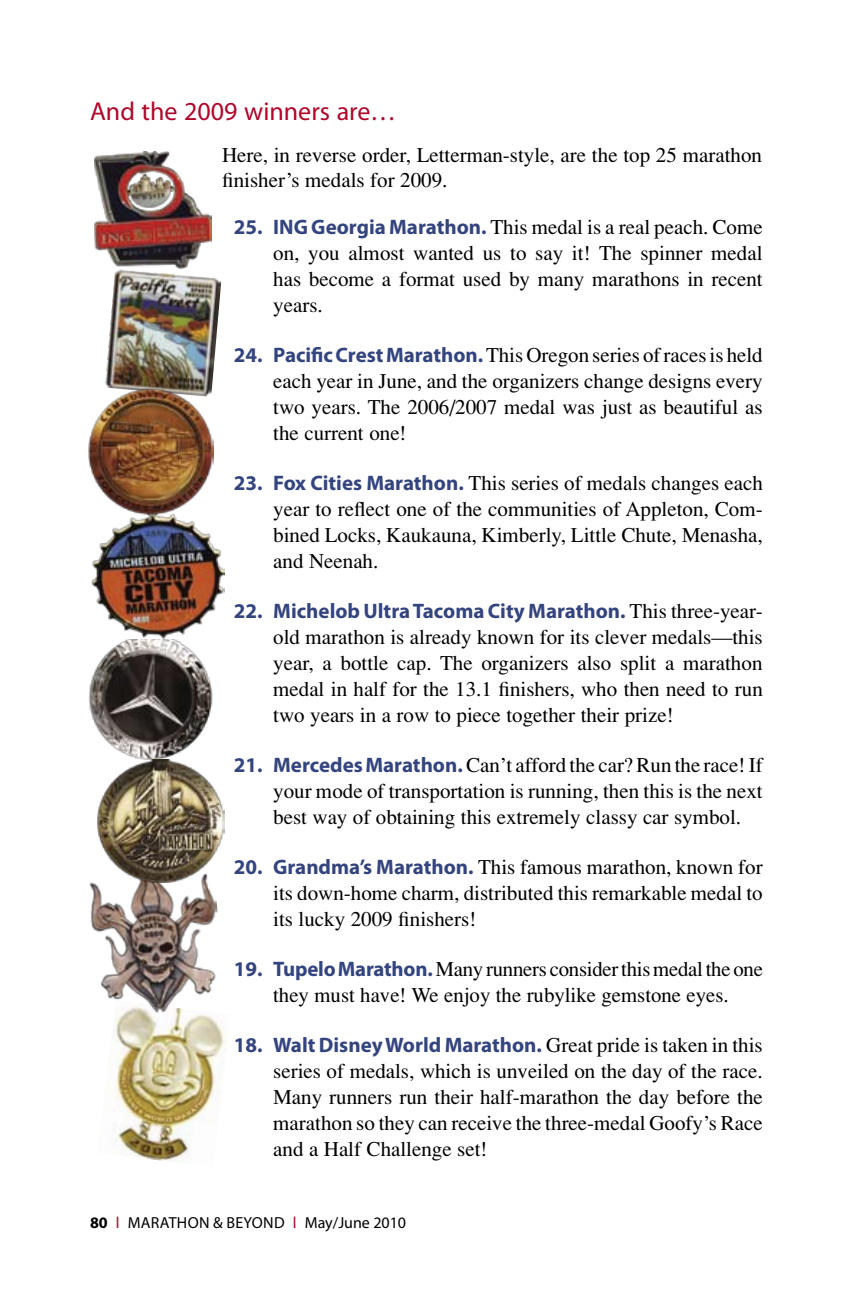
<style>
.page{position:relative;width:864px;height:1296px;background:#fff}
.page>*{position:absolute;margin:0;border:0;box-sizing:border-box;transform-origin:0 0}
.t1{font:26px "Myriad Pro";color:#b0062a}
.t2{font:21px/26px "Times";color:#000;text-align:justify}
.t3{font:700 21px "Myriad Pro";color:#33447e}
.t4{font:16px "Myriad Pro";letter-spacing:.01em;color:#000}
.s1{font-family:"Myriad Pro";font-weight:700;color:#33447e}
.s2{font-family:"Times";font-weight:400;color:#000}
.s3{font-weight:700}
.s4{color:#b0062a}
</style>
<div class="page">
<img style="left:107px;top:1018px;width:119px;height:145px">
<img style="left:91px;top:516px;width:134px;height:124px">
<img style="left:89px;top:882px;width:129px;height:136px">
<img style="left:94px;top:152px;width:118px;height:116px">
<img style="left:105px;top:269px;width:117px;height:116px">
<img style="left:88px;top:385px;width:125px;height:131px">
<img style="left:89px;top:640px;width:124px;height:119px">
<img style="left:97px;top:759px;width:127px;height:124px">
<p class="t1" style="left:90px;top:97px;width:308px">And the 2009 winners are…</p>
<p class="t2" style="left:222px;top:141px;width:542px">Here, in reverse order, Letterman-style, are the top 25 marathon finisher’s medals for 2009.</p>
<p class="t2" style="left:273px;top:214px;width:491px;text-indent:-39px"><span class="s1">25. ING Georgia Marathon.</span> This medal is a real peach. Come on, you almost wanted us to say it! The spinner medal has become a format used by many marathons in recent years.</p>
<p class="t2" style="left:273px;top:342px;width:491px;text-indent:-39px"><span class="s1">24. Pacific Crest Marathon.</span> This Oregon series of races is held each year in June, and the organizers change designs every two years. The 2006/2007 medal was just as beautiful as the current one!</p>
<p class="t2" style="left:273px;top:470px;width:491px;text-indent:-39px"><span class="s1">23. Fox Cities Marathon.</span> This series of medals changes each year to reflect one of the communities of Appleton, Com&shy;bined Locks, Kaukauna, Kimberly, Little Chute, Menasha, and Neenah.</p>
<p class="t3" style="left:234px;top:599px;width:530px">22. Michelob Ultra Tacoma City Marathon. <span class="s2">This three-year-</span></p>
<p class="t2" style="left:273px;top:624px;width:491px">old marathon is already known for its clever medals—this year, a bottle cap. The organizers also split a marathon medal in half for the 13.1 finishers, who then need to run two years in a row to piece together their prize!</p>
<p class="t2" style="left:273px;top:752px;width:491px;text-indent:-39px"><span class="s1">21. Mercedes Marathon.</span> Can’t afford the car? Run the race! If your mode of transportation is running, then this is the next best way of obtaining this extremely classy car symbol.</p>
<p class="t2" style="left:273px;top:854px;width:491px;text-indent:-39px"><span class="s1">20. Grandma’s Marathon.</span> This famous marathon, known for its down-home charm, distributed this remarkable medal to its lucky 2009 finishers!</p>
<p class="t2" style="left:234px;top:956px;width:531px;text-align:center"><span class="s1">19. Tupelo Marathon.</span> Many runners consider this medal the one they must have! We enjoy the rubylike gemstone eyes.</p>
<p class="t3" style="left:234px;top:1033px;width:530px">18. Walt Disney World Marathon. <span class="s2">Great pride is taken in this</span></p>
<p class="t2" style="left:273px;top:1058px;width:491px">series of medals, which is unveiled on the day of the race.<br>Many runners run their half-marathon the day before the marathon so they can receive the three-medal Goofy’s Race and a Half Challenge set!</p>
<p class="t4" style="left:90px;top:1213px;width:318px"><span class="s3">80</span> <span class="s4">l</span> MARATHON &amp; BEYOND <span class="s4">l</span> May/June 2010</p>
</div>
